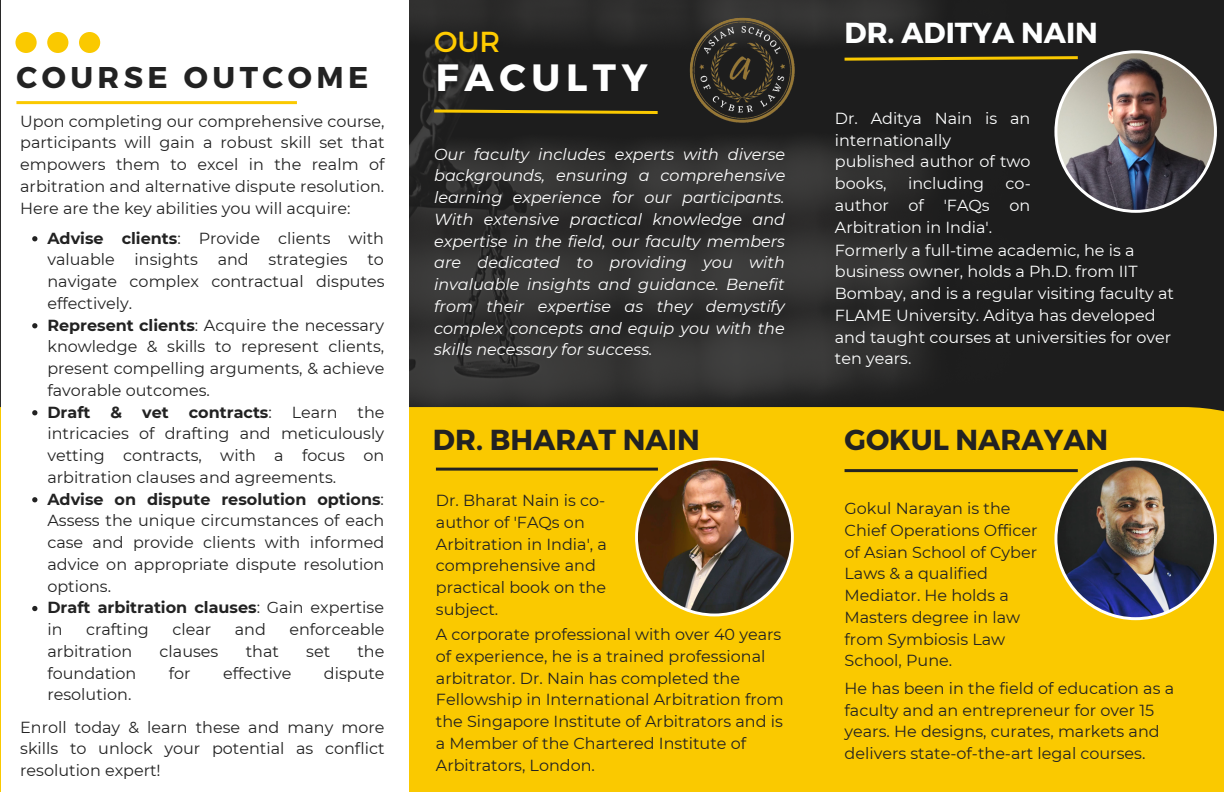
<style>
.page{position:relative;width:1224px;height:792px;background:#fff}
.page>*{position:absolute;margin:0;border:0;box-sizing:border-box;transform-origin:0 0}
.t1{font:700 38px "Montserrat";letter-spacing:.15em;color:#fff}
.t2{font:700 30px "Montserrat";letter-spacing:.15em;color:#222}
.t3{font:700 28.9px "Montserrat";color:#222}
.t4{font:700 28.9px "Montserrat";color:#feffff}
.t5{font:28.9px "Montserrat";color:#fc0}
.t6{font:16px/21.8px "Montserrat";color:#222;text-align:justify}
.t7{font:italic 16px/21.8px "Montserrat";color:#fff;text-align:justify}
.t8{font:16px/21.8px "Montserrat";color:#feffff}
.t9{font:700 16px/21.8px "Montserrat";color:#222}
.s1{font-weight:700}
.s2{font-weight:400}
</style>
<div class="page">
<img style="left:0;top:0;width:1224px;height:407px">
<div style="left:0;top:407px;width:1224px;height:385px;background:#fac900"></div>
<img style="left:1054px;top:458px;width:163px;height:162px">
<div style="left:1px;top:0;width:408px;height:792px;background:#fff"></div>
<hr style="left:16px;top:101px;width:281px;height:3px;background:#fac900">
<svg style="left:431px;top:108px;width:230px;height:8px;background:#6e5d13"></svg>
<hr style="left:436px;top:468px;width:222px;height:3px;background:#222">
<svg style="left:842px;top:50px;width:375px;height:163px;background:#423f3c"></svg>
<svg style="left:15px;top:32px;width:85px;height:21px"></svg>
<img style="left:635px;top:458px;width:159px;height:158px">
<hr style="left:845px;top:469px;width:233px;height:3px;background:#222">
<img style="left:690px;top:18px;width:106px;height:106px;border-radius:50%">
<svg style="left:32px;top:236px;width:5px;height:5px"></svg>
<svg style="left:32px;top:323px;width:5px;height:5px"></svg>
<svg style="left:32px;top:410px;width:5px;height:5px"></svg>
<svg style="left:32px;top:497px;width:5px;height:5px"></svg>
<svg style="left:32px;top:606px;width:5px;height:5px"></svg>
<p class="t5" style="left:434px;top:22px;width:68px">OUR</p>
<p class="t2" style="left:16px;top:57px;width:354px">COURSE OUTCOME</p>
<p class="t1" style="left:436px;top:52px;width:213px">FACULTY</p>
<p class="t4" style="left:845px;top:13px;width:255px">DR. ADITYA NAIN</p>
<p class="t6" style="left:20px;top:110px;width:366px">Upon completing our comprehensive course, participants will gain a robust skill set that empowers them to excel in the realm of arbitration and alternative dispute resolution.<br>Here are the key abilities you will acquire:</p>
<p class="t6" style="left:47px;top:227px;width:339px"><span class="s1">Advise clients</span>: Provide clients with valuable insights and strategies to navigate complex contractual disputes effectively.</p>
<p class="t6" style="left:47px;top:314px;width:339px"><span class="s1">Represent clients</span>: Acquire the necessary knowledge &amp; skills to represent clients, present compelling arguments, &amp; achieve favorable outcomes.</p>
<p class="t9" style="left:47px;top:401px;width:45px">Draft</p>
<p class="t9" style="left:111px;top:401px;width:13px">&amp;</p>
<p class="t9" style="left:142px;top:401px;width:28px">vet</p>
<p class="t6" style="left:47px;top:401px;width:339px;text-indent:141px"><span class="s1">contracts</span>: Learn the intricacies of drafting and meticulously vetting contracts, with a focus on arbitration clauses and agreements.</p>
<p class="t6" style="left:47px;top:488px;width:338px"><span class="s1">Advise on dispute resolution options</span>:<br>Assess the unique circumstances of each case and provide clients with informed advice on appropriate dispute resolution options.</p>
<p class="t9" style="left:47px;top:597px;width:338px">Draft arbitration clauses<span class="s2">: Gain expertise in</span></p>
<p class="t6" style="left:86px;top:619px;width:64px">crafting</p>
<p class="t6" style="left:172px;top:619px;width:40px">clear</p>
<p class="t6" style="left:235px;top:619px;width:33px">and</p>
<p class="t6" style="left:289px;top:619px;width:97px">enforceable</p>
<p class="t6" style="left:47px;top:640px;width:87px">arbitration</p>
<p class="t6" style="left:160px;top:640px;width:60px">clauses</p>
<p class="t6" style="left:246px;top:640px;width:35px">that</p>
<p class="t6" style="left:306px;top:640px;width:25px">set</p>
<p class="t6" style="left:357px;top:640px;width:28px">the</p>
<p class="t6" style="left:47px;top:662px;width:90px">foundation</p>
<p class="t6" style="left:169px;top:662px;width:23px">for</p>
<p class="t6" style="left:223px;top:662px;width:70px">effective</p>
<p class="t6" style="left:324px;top:662px;width:62px">dispute</p>
<p class="t6" style="left:47px;top:684px;width:86px">resolution.</p>
<p class="t6" style="left:20px;top:716px;width:366px">Enroll today &amp; learn these and many more skills to unlock your potential as conflict resolution expert!</p>
<p class="t7" style="left:434px;top:143px;width:353px">Our faculty includes experts with diverse backgrounds, ensuring a comprehensive learning experience for our participants.<br>With extensive practical knowledge and expertise in the field, our faculty members are dedicated to providing you with invaluable insights and guidance. Benefit from their expertise as they demystify complex concepts and equip you with the skills necessary for success.</p>
<p class="t8" style="left:835px;top:107px;width:197px">Dr. Aditya Nain is an internationally published author of two books,</p>
<p class="t8" style="left:908px;top:172px;width:78px">including</p>
<p class="t8" style="left:835px;top:172px;width:197px;text-align:justify;text-indent:171px">co&shy;author of 'FAQs on Arbitration in India'.</p>
<p class="t8" style="left:835px;top:239px;width:341px">Formerly a full-time academic, he is a business owner, holds a Ph.D. from IIT Bombay, and is a regular visiting faculty at FLAME University. Aditya has developed and taught courses at universities for over ten years.</p>
<p class="t3" style="left:433px;top:421px;width:268px">DR. BHARAT NAIN</p>
<p class="t3" style="left:845px;top:421px;width:265px">GOKUL NARAYAN</p>
<p class="t6" style="left:436px;top:489px;width:173px;text-align:left">Dr. Bharat Nain is co&shy;author of 'FAQs on<br>Arbitration in India', a comprehensive and practical book on the subject.</p>
<p class="t6" style="left:436px;top:623px;width:349px;text-align:left">A corporate professional with over 40 years of experience, he is a trained professional arbitrator. Dr. Nain has completed the Fellowship in International Arbitration from the Singapore Institute of Arbitrators and is a Member of the Chartered Institute of Arbitrators, London.</p>
<p class="t6" style="left:845px;top:497px;width:195px;text-align:left">Gokul Narayan is the<br>Chief Operations Officer of Asian School of Cyber<br>Laws &amp; a qualified<br>Mediator. He holds a<br>Masters degree in law from Symbiosis Law<br>School, Pune.</p>
<p class="t6" style="left:845px;top:677px;width:331px;text-align:left">He has been in the field of education as a faculty and an entrepreneur for over 15 years. He designs, curates, markets and delivers state-of-the-art legal courses.</p>
</div>
